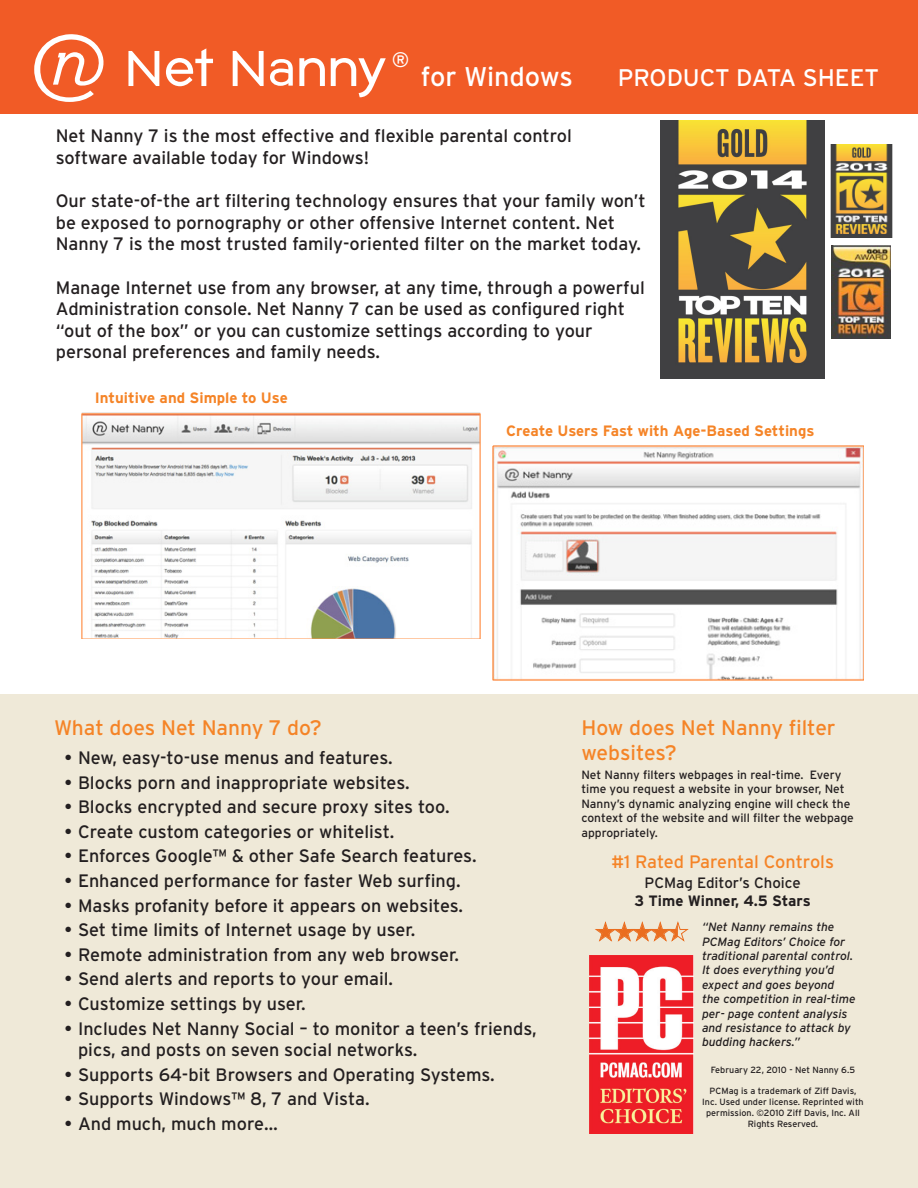
<style>
.page{position:relative;width:918px;height:1188px;background:#fff}
.page>*{position:absolute;margin:0;border:0;box-sizing:border-box;transform-origin:0 0}
.t1{font:27px "Interstate";letter-spacing:-.005em;color:#fff}
.t2{font:24px "Interstate";color:#fff}
.t3{font:21px/25.2px "Interstate";color:#f58427}
.t4{font:21px "Interstate";color:#fff}
.t5{font:18px/21.6px "Interstate";color:#231f20}
.Headline{font:18px "Interstate";letter-spacing:-.005em;color:#f58427}
.t6{font:700 15px "Interstate";color:#f58427}
.Headline-2{font:700 15px "Interstate";color:#231f20}
.Headline-3{font:15px "Interstate";color:#231f20}
.t7{font:italic 12px/14.4px "Interstate";color:#231f20}
.t8{font:12px/14.4px "Interstate";color:#231f20}
.t9{font:9px/10.8px "Interstate";color:#231f20;text-align:center}
</style>
<div class="page">
<div style="left:0;top:0;width:918px;height:113px;background:#f15b26"></div>
<svg style="left:128px;top:51px;width:31px;height:35px"></svg>
<svg style="left:233px;top:51px;width:31px;height:35px"></svg>
<svg style="left:166px;top:48px;width:47px;height:38px"></svg>
<svg style="left:299px;top:58px;width:26px;height:28px"></svg>
<svg style="left:270px;top:59px;width:23px;height:27px"></svg>
<svg style="left:331px;top:58px;width:55px;height:39px"></svg>
<svg style="left:34px;top:34px;width:70px;height:68px"></svg>
<div style="left:0;top:695px;width:918px;height:493px;background:#efe9d8"></div>
<img style="left:589px;top:955px;width:104px;height:179px">
<svg style="left:595px;top:922px;width:94px;height:20px"></svg>
<img style="left:830px;top:144px;width:63px;height:93px">
<img style="left:660px;top:121px;width:164px;height:258px">
<img style="left:831px;top:246px;width:60px;height:93px">
<img style="left:82px;top:412px;width:398px;height:227px">
<img style="left:493px;top:445px;width:371px;height:235px">
<p class="t4" style="left:392px;top:47px;width:19px">®</p>
<h1 class="t1" style="left:421px;top:60px;width:154px">for Windows</h1>
<h2 class="t2" style="left:618px;top:63px;width:263px">PRODUCT DATA SHEET</h2>
<p class="t5" style="left:56px;top:125px;width:518px">Net Nanny 7 is the most effective and flexible parental control software available today for Windows!</p>
<p class="t5" style="left:56px;top:190px;width:591px">Our state-of-the art filtering technology ensures that your family won’t be exposed to pornography or other offensive Internet content. Net<br>Nanny 7 is the most trusted family-oriented filter on the market today.</p>
<p class="t5" style="left:56px;top:276px;width:591px">Manage Internet use from any browser, at any time, through a powerful Administration console. Net Nanny 7 can be used as configured right “out of the box” or you can customize settings according to your personal preferences and family needs.</p>
<p class="t6" style="left:95px;top:389px;width:195px">Intuitive and Simple to Use</p>
<p class="t6" style="left:506px;top:422px;width:310px">Create Users Fast with Age-Based Settings</p>
<p class="t3" style="left:54px;top:715px;width:269px">What does Net Nanny 7 do?</p>
<p class="t5" style="left:64px;top:747px;width:330px">• New, easy-to-use menus and features.</p>
<p class="t5" style="left:64px;top:771px;width:347px">• Blocks porn and inappropriate websites.</p>
<p class="t5" style="left:64px;top:796px;width:387px">• Blocks encrypted and secure proxy sites too.</p>
<p class="t5" style="left:64px;top:821px;width:331px">• Create custom categories or whitelist.</p>
<p class="t5" style="left:64px;top:845px;width:414px">• Enforces Google™ &amp; other Safe Search features.</p>
<p class="t5" style="left:64px;top:870px;width:398px">• Enhanced performance for faster Web surfing.</p>
<p class="t5" style="left:64px;top:894px;width:400px">• Masks profanity before it appears on websites.</p>
<p class="t5" style="left:64px;top:919px;width:352px">• Set time limits of Internet usage by user.</p>
<p class="t5" style="left:64px;top:944px;width:396px">• Remote administration from any web browser.</p>
<p class="t5" style="left:64px;top:968px;width:330px">• Send alerts and reports to your email.</p>
<p class="t5" style="left:64px;top:993px;width:243px">• Customize settings by user.</p>
<p class="t5" style="left:78px;top:1017px;width:460px;text-indent:-14px">• Includes Net Nanny Social – to monitor a teen’s friends, pics, and posts on seven social networks.</p>
<p class="t5" style="left:64px;top:1064px;width:432px">• Supports 64-bit Browsers and Operating Systems.</p>
<p class="t5" style="left:64px;top:1088px;width:307px">• Supports Windows™ 8, 7 and Vista.</p>
<p class="t5" style="left:64px;top:1113px;width:215px">• And much, much more…</p>
<p class="t3" style="left:581px;top:715px;width:256px">How does Net Nanny filter websites?</p>
<p class="t8" style="left:581px;top:768px;width:274px">Net Nanny filters webpages in real-time. Every time you request a website in your browser, Net Nanny’s dynamic analyzing engine will check the context of the website and will filter the webpage appropriately.</p>
<p class="Headline" style="left:611px;top:851px;width:224px">#1 Rated Parental Controls</p>
<p class="Headline-3" style="left:645px;top:873px;width:158px">PCMag Editor’s Choice</p>
<p class="Headline-2" style="left:635px;top:891px;width:178px">3 Time Winner, 4.5 Stars</p>
<p class="t7" style="left:702px;top:920px;width:155px">“Net Nanny remains the<br>PCMag Editors’ Choice for traditional parental control.<br>It does everything you’d expect and goes beyond<br>the competition in real-time per- page content analysis and resistance to attack by budding hackers.”</p>
<p class="t9" style="left:711px;top:1064px;width:146px">February 22, 2010 - Net Nanny 6.5</p>
<p class="t9" style="left:702px;top:1086px;width:163px">PCMag is a trademark of Ziff Davis,<br>Inc. Used under license. Reprinted with permission. ©2010 Ziff Davis, Inc. All<br>Rights Reserved.</p>
</div>
